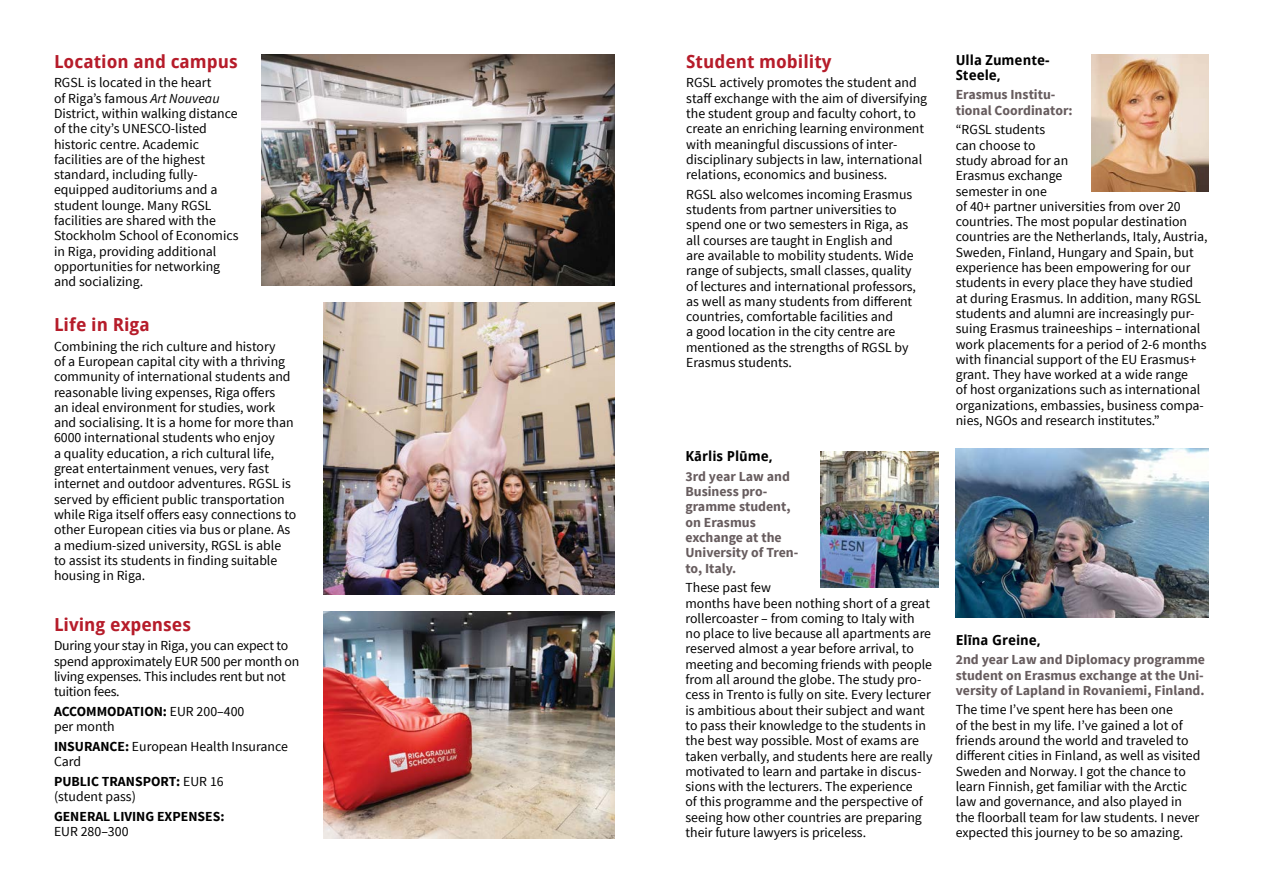
<style>
.page{position:relative;width:1263px;height:893px;background:#fff}
.page>*{position:absolute;margin:0;border:0;box-sizing:border-box;transform-origin:0 0}
.t1{font:700 18px "Droid Sans";color:#b61c2a}
.t2{font:13.8px/15.3px "Source Sans Pro";color:#000}
.t3{font:700 13.8px/15.3px "Source Sans Pro";color:#675c5e}
.t4{font:700 13.8px/15.3px "Droid Sans";color:#000}
.t5{font:700 13.8px "Source Sans Pro";color:#000}
.s1{font-style:italic}
.s2{font-weight:700}
</style>
<div class="page">
<img style="left:1091px;top:54px;width:118px;height:137px">
<img style="left:956px;top:449px;width:252px;height:168px">
<img style="left:821px;top:451px;width:117px;height:137px">
<img style="left:261px;top:54px;width:353px;height:232px">
<img style="left:324px;top:303px;width:290px;height:292px">
<img style="left:324px;top:612px;width:290px;height:227px">
<h1 class="t1" style="left:54px;top:49px;width:185px">Location and campus</h1>
<p class="t2" style="left:54px;top:75px;width:186px">RGSL is located in the heart<br>of Riga’s famous <span class="s1">Art Nouveau<br></span>District, within walking distance of the city’s UNESCO-listed historic centre. Academic facilities are of the highest standard, including fully&shy;equipped auditoriums and a student lounge. Many RGSL facilities are shared with the<br>Stockholm School of Economics in Riga, providing additional opportunities for networking and socializing.</p>
<h1 class="t1" style="left:54px;top:312px;width:97px">Life in Riga</h1>
<p class="t2" style="left:54px;top:339px;width:244px">Combining the rich culture and history<br>of a European capital city with a thriving community of international students and reasonable living expenses, Riga offers<br>an ideal environment for studies, work and socialising. It is a home for more than 6000 international students who enjoy<br>a quality education, a rich cultural life, great entertainment venues, very fast internet and outdoor adventures. RGSL is served by efficient public transportation while Riga itself offers easy connections to other European cities via bus or plane. As a medium-sized university, RGSL is able to assist its students in finding suitable housing in Riga.</p>
<h1 class="t1" style="left:54px;top:612px;width:138px">Living expenses</h1>
<p class="t2" style="left:54px;top:638px;width:247px">During your stay in Riga, you can expect to spend approximately EUR 500 per month on living expenses. This includes rent but not tuition fees.</p>
<p class="t2" style="left:54px;top:704px;width:192px"><span class="s2">ACCOMMODATION:</span> EUR 200–400 per month</p>
<p class="t2" style="left:54px;top:739px;width:235px"><span class="s2">INSURANCE:</span> European Health Insurance<br>Card</p>
<p class="t2" style="left:54px;top:774px;width:171px"><span class="s2">PUBLIC TRANSPORT:</span> EUR 16 (student pass)</p>
<p class="t5" style="left:54px;top:807px;width:172px">GENERAL LIVING EXPENSES:</p>
<p class="t2" style="left:54px;top:824px;width:76px">EUR 280–300</p>
<h1 class="t1" style="left:686px;top:49px;width:147px">Student mobility</h1>
<p class="t2" style="left:686px;top:75px;width:242px">RGSL actively promotes the student and staff exchange with the aim of diversifying the student group and faculty cohort, to create an enriching learning environment with meaningful discussions of inter&shy;disciplinary subjects in law, international relations, economics and business.</p>
<p class="t2" style="left:686px;top:187px;width:231px">RGSL also welcomes incoming Erasmus students from partner universities to spend one or two semesters in Riga, as all courses are taught in English and<br>are available to mobility students. Wide range of subjects, small classes, quality of lectures and international professors, as well as many students from different countries, comfortable facilities and<br>a good location in the city centre are mentioned as the strengths of RGSL by Erasmus students.</p>
<p class="t4" style="left:685px;top:448px;width:89px">Kārlis Plūme,</p>
<p class="t3" style="left:685px;top:469px;width:114px">3rd year Law and<br>Business pro&shy;gramme student, on Erasmus exchange at the<br>University of Tren&shy;to, Italy.</p>
<p class="t2" style="left:685px;top:580px;width:249px">These past few<br>months have been nothing short of a great rollercoaster – from coming to Italy with no place to live because all apartments are reserved almost a year before arrival, to meeting and becoming friends with people from all around the globe. The study pro&shy;cess in Trento is fully on site. Every lecturer is ambitious about their subject and want to pass their knowledge to the students in the best way possible. Most of exams are taken verbally, and students here are really motivated to learn and partake in discus&shy;sions with the lecturers. The experience<br>of this programme and the perspective of seeing how other countries are preparing their future lawyers is priceless.</p>
<p class="t4" style="left:956px;top:52px;width:95px">Ulla Zumente-<br>Steele,</p>
<p class="t3" style="left:956px;top:88px;width:118px">Erasmus Institu&shy;tional Coordinator:</p>
<p class="t2" style="left:956px;top:122px;width:253px">“RGSL students<br>can choose to<br>study abroad for an<br>Erasmus exchange<br>semester in one<br>of 40+ partner universities from over 20 countries. The most popular destination countries are the Netherlands, Italy, Austria, Sweden, Finland, Hungary and Spain, but experience has been empowering for our students in every place they have studied at during Erasmus. In addition, many RGSL students and alumni are increasingly pur&shy;suing Erasmus traineeships – international work placements for a period of 2-6 months with financial support of the EU Erasmus+ grant. They have worked at a wide range<br>of host organizations such as international organizations, embassies, business compa&shy;nies, NGOs and research institutes.”</p>
<p class="t4" style="left:956px;top:632px;width:87px">Elīna Greine,</p>
<p class="t3" style="left:956px;top:652px;width:251px;text-align:justify">2nd year Law and Diplomacy programme student on Erasmus exchange at the Uni&shy;versity of Lapland in Rovaniemi, Finland.</p>
<p class="t2" style="left:956px;top:702px;width:246px">The time I’ve spent here has been one<br>of the best in my life. I’ve gained a lot of friends around the world and traveled to different cities in Finland, as well as visited Sweden and Norway. I got the chance to learn Finnish, get familiar with the Arctic law and governance, and also played in the floorball team for law students. I never expected this journey to be so amazing.</p>
</div>
